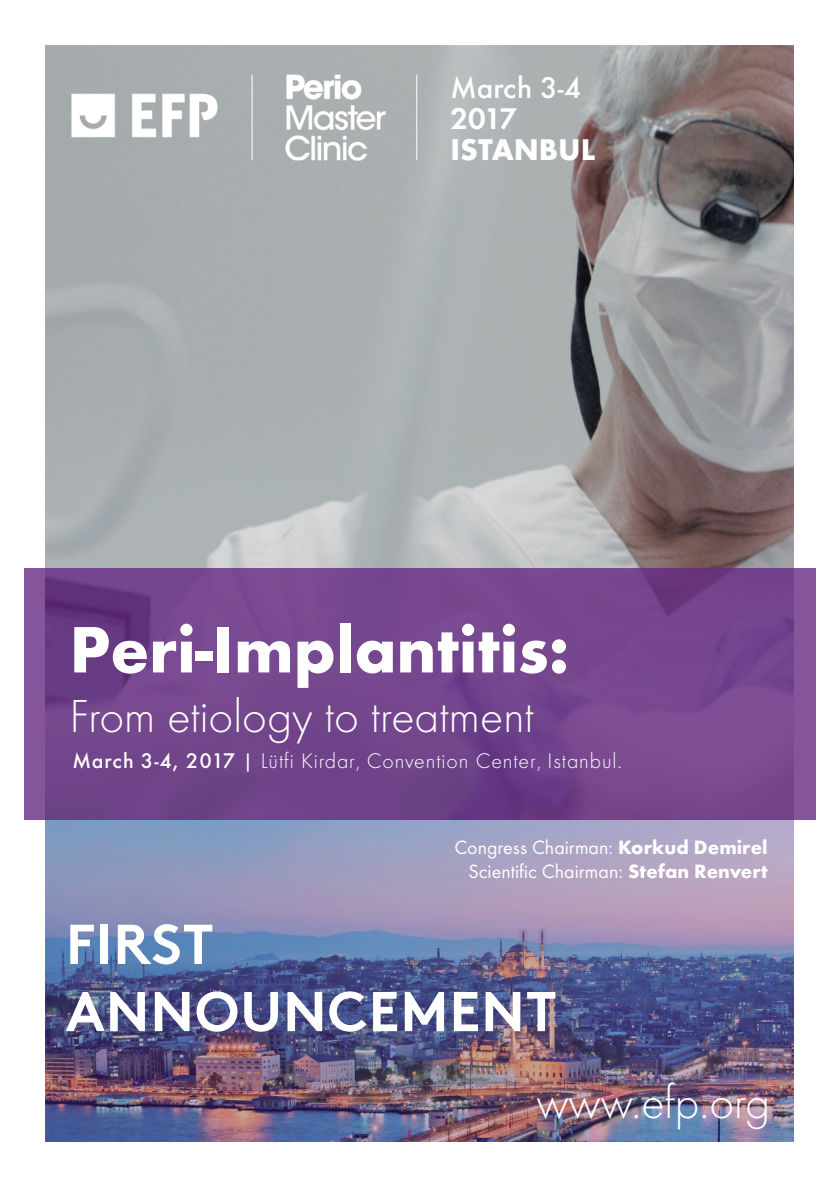
<style>
.page{position:relative;width:840px;height:1191px;background:#fff}
.page>*{position:absolute;margin:0;border:0;box-sizing:border-box;transform-origin:0 0}
.t1{font:700 68px "Function Pro";color:#fff}
.t2{font:700 56px/67.2px "Brown";letter-spacing:.015em;color:#fff}
.t3{font:300 48px "Function Pro";color:#fff}
.t4{font:500 31.2px "Function Pro";color:#fff}
.t5{font:700 31.2px "Function Pro";color:#fff}
.t6{font:600 31.2px "Function Pro";color:#fff}
.t7{font:300 22px "Function Pro";letter-spacing:.04em;color:#fff}
.t8{font:20px/24px "Function Pro";color:#fff;text-align:right}
.s1{font-weight:500}
.s2{font-weight:400}
.s3{font-weight:700}
</style>
<div class="page">
<img style="left:45px;top:45px;width:748px;height:1096px">
<svg style="left:24px;top:568px;width:791px;height:251px;background:#73458c"></svg>
<img style="left:54px;top:45px;width:407px;height:146px">
<h3 class="t4" style="left:450px;top:69px;width:132px">March 3-4</h3>
<h3 class="t6" style="left:450px;top:100px;width:68px">2017</h3>
<h3 class="t5" style="left:450px;top:131px;width:146px">ISTANBUL</h3>
<h1 class="t1" style="left:69px;top:608px;width:501px">Peri-Implantitis:</h1>
<h3 class="t3" style="left:69px;top:690px;width:465px">From etiology to treatment</h3>
<p class="t7" style="left:72px;top:749px;width:551px"><span class="s1">March 3-4, 2017</span> <span class="s2">|</span> Lütfi Kirdar, Convention Center, Istanbul.</p>
<p class="t8" style="left:454px;top:835px;width:314px">Congress Chairman: <span class="s3">Korkud Demirel<br></span>Scientific Chairman: <span class="s3">Stefan Renvert</span></p>
<h2 class="t2" style="left:66px;top:905px;width:492px">FIRST<br>ANNOUNCEMENT</h2>
<h3 class="t3" style="left:536px;top:1075px;width:235px">www.efp.org</h3>
</div>
